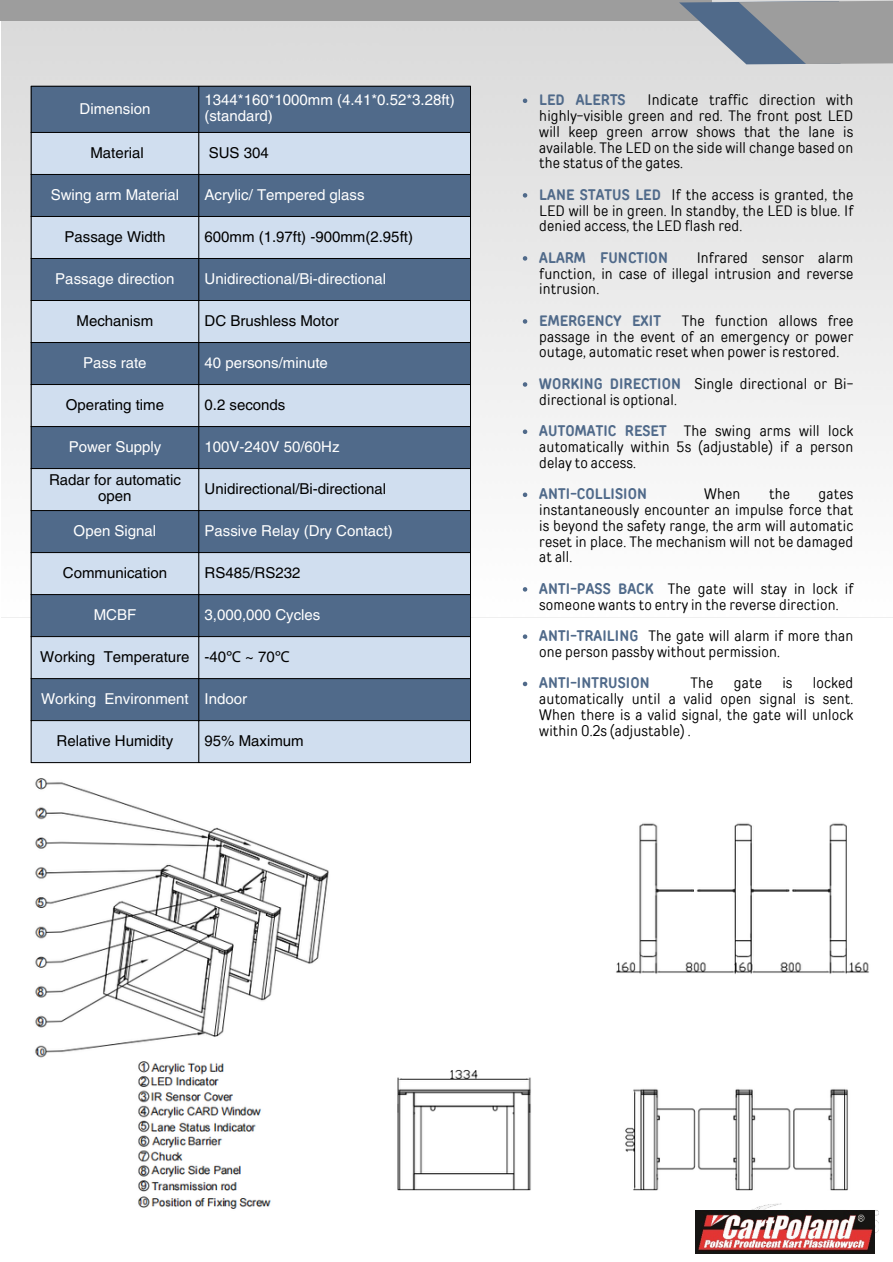
<style>
.page{position:relative;width:893px;height:1262px;background:#fff}
.page>*{position:absolute;margin:0;border:0;box-sizing:border-box;transform-origin:0 0}
.t1{font:15px/15.8px "TT Rounds Condensed";letter-spacing:.01em;color:#000;text-align:justify}
.t2{font:15px/16.8px "Helvetica LT Pro";color:#fff}
.t3{font:15px/16.8px "Helvetica LT Pro";color:#000;text-align:center}
.t4{font:700 15px "TT Rounds Condensed";letter-spacing:.01em;color:#506a8a}
.s1{font-family:"Noto Sans"}
.s2{font-weight:700;color:#506a8a}
</style>
<div class="page">
<div style="left:1px;top:0;width:891px;height:617px;background:linear-gradient(to bottom,#d9d9d9,#fff)"></div>
<div style="left:0;top:0;width:711px;height:21px;background:#9d9d9d"></div>
<svg style="left:678px;top:1px;width:214px;height:63px;background:#9098a1"></svg>
<div style="left:32px;top:87px;width:438px;height:45px;background:#506a8a"></div>
<svg style="left:32px;top:133px;width:438px;height:629px;background:#93a7bf"></svg>
<hr style="left:31px;top:86px;width:1px;height:676px;background:#000">
<hr style="left:198px;top:86px;width:1px;height:676px;background:#000">
<hr style="left:470px;top:86px;width:1px;height:676px;background:#000">
<hr style="left:31px;top:86px;width:439px;height:1px;background:#000">
<hr style="left:31px;top:132px;width:439px;height:1px;background:#000">
<hr style="left:31px;top:174px;width:439px;height:1px;background:#000">
<hr style="left:31px;top:216px;width:439px;height:1px;background:#000">
<hr style="left:31px;top:258px;width:439px;height:1px;background:#000">
<hr style="left:31px;top:300px;width:439px;height:1px;background:#000">
<hr style="left:31px;top:342px;width:439px;height:1px;background:#000">
<hr style="left:31px;top:384px;width:439px;height:1px;background:#000">
<hr style="left:31px;top:426px;width:439px;height:1px;background:#000">
<hr style="left:31px;top:468px;width:439px;height:1px;background:#000">
<hr style="left:31px;top:510px;width:439px;height:1px;background:#000">
<hr style="left:31px;top:552px;width:439px;height:1px;background:#000">
<hr style="left:31px;top:594px;width:439px;height:1px;background:#000">
<hr style="left:31px;top:636px;width:439px;height:1px;background:#000">
<hr style="left:31px;top:678px;width:439px;height:1px;background:#000">
<hr style="left:31px;top:720px;width:439px;height:1px;background:#000">
<hr style="left:31px;top:762px;width:439px;height:1px;background:#000">
<svg style="left:522px;top:98px;width:5px;height:5px"></svg>
<svg style="left:522px;top:193px;width:5px;height:4px"></svg>
<svg style="left:522px;top:256px;width:5px;height:4px"></svg>
<svg style="left:522px;top:319px;width:5px;height:4px"></svg>
<svg style="left:522px;top:382px;width:5px;height:4px"></svg>
<svg style="left:522px;top:429px;width:5px;height:5px"></svg>
<svg style="left:522px;top:492px;width:5px;height:5px"></svg>
<svg style="left:522px;top:587px;width:5px;height:4px"></svg>
<svg style="left:522px;top:634px;width:5px;height:4px"></svg>
<svg style="left:522px;top:681px;width:5px;height:5px"></svg>
<img style="left:695px;top:1214px;width:179px;height:39px">
<img style="left:744px;top:1210px;width:133px;height:36px">
<img style="left:35px;top:778px;width:841px;height:436px">
<p class="t2" style="left:79px;top:101px;width:72px">Dimension</p>
<p class="t2" style="left:204px;top:92px;width:252px">1344*160*1000mm (4.41*0.52*3.28ft) (standard)</p>
<p class="t3" style="left:90px;top:145px;width:55px">Material</p>
<p class="t3" style="left:208px;top:145px;width:62px">SUS 304</p>
<p class="t2" style="left:51px;top:187px;width:130px">Swing arm Material</p>
<p class="t2" style="left:204px;top:187px;width:161px">Acrylic/ Tempered glass</p>
<p class="t3" style="left:64px;top:229px;width:102px">Passage Width</p>
<p class="t3" style="left:204px;top:229px;width:210px">600mm (1.97ft) -900mm(2.95ft)</p>
<p class="t2" style="left:55px;top:271px;width:121px">Passage direction</p>
<p class="t2" style="left:204px;top:271px;width:183px">Unidirectional/Bi-directional</p>
<p class="t3" style="left:77px;top:313px;width:78px">Mechanism</p>
<p class="t3" style="left:204px;top:313px;width:136px">DC Brushless Motor</p>
<p class="t2" style="left:83px;top:355px;width:65px">Pass rate</p>
<p class="t2" style="left:204px;top:355px;width:125px">40 persons/minute</p>
<p class="t3" style="left:66px;top:397px;width:100px">Operating time</p>
<p class="t3" style="left:204px;top:397px;width:82px">0.2 seconds</p>
<p class="t2" style="left:69px;top:439px;width:94px">Power Supply</p>
<p class="t2" style="left:204px;top:439px;width:137px">100V-240V 50/60Hz</p>
<p class="t3" style="left:49px;top:472px;width:133px">Radar for automatic open</p>
<p class="t3" style="left:204px;top:481px;width:183px">Unidirectional/Bi-directional</p>
<p class="t2" style="left:74px;top:523px;width:84px">Open Signal</p>
<p class="t2" style="left:204px;top:523px;width:190px">Passive Relay (Dry Contact)</p>
<p class="t3" style="left:63px;top:565px;width:106px">Communication</p>
<p class="t3" style="left:204px;top:565px;width:97px">RS485/RS232</p>
<p class="t2" style="left:94px;top:607px;width:44px">MCBF</p>
<p class="t2" style="left:204px;top:607px;width:117px">3,000,000 Cycles</p>
<p class="t3" style="left:40px;top:649px;width:151px">Working Temperature</p>
<p class="t3" style="left:204px;top:649px;width:87px">-40<span class="s1">℃</span> ~ 70<span class="s1">℃</span></p>
<p class="t2" style="left:41px;top:691px;width:149px">Working Environment</p>
<p class="t2" style="left:204px;top:691px;width:44px">Indoor</p>
<p class="t3" style="left:57px;top:733px;width:118px">Relative Humidity</p>
<p class="t3" style="left:204px;top:733px;width:101px">95% Maximum</p>
<p class="t1" style="left:539px;top:92px;width:315px;text-indent:108px">Indicate traffic direction with highly-visible green and red. The front post LED will keep green arrow shows that the lane is available. The LED on the side will change based on the status of the gates.</p>
<p class="t1" style="left:539px;top:187px;width:315px"><span class="s2">LANE STATUS LED</span> If the access is granted, the LED will be in green. In standby, the LED is blue. If denied access, the LED flash red.</p>
<p class="t4" style="left:539px;top:248px;width:130px">ALARM FUNCTION</p>
<p class="t4" style="left:539px;top:91px;width:88px">LED ALERTS</p>
<p class="t1" style="left:539px;top:250px;width:315px;text-indent:157px">Infrared sensor alarm function, in case of illegal intrusion and reverse intrusion.</p>
<p class="t4" style="left:539px;top:311px;width:123px">EMERGENCY EXIT</p>
<p class="t1" style="left:539px;top:313px;width:315px;text-indent:142px">The function allows free passage in the event of an emergency or power outage, automatic reset when power is restored.</p>
<p class="t1" style="left:539px;top:376px;width:315px"><span class="s2">WORKING DIRECTION</span> Single directional or Bi&shy;directional is optional.</p>
<p class="t1" style="left:539px;top:423px;width:315px"><span class="s2">AUTOMATIC RESET</span> The swing arms will lock automatically within 5s (adjustable) if a person delay to access.</p>
<p class="t4" style="left:539px;top:485px;width:109px">ANTI-COLLISION</p>
<p class="t1" style="left:704px;top:486px;width:38px">When</p>
<p class="t1" style="left:768px;top:486px;width:22px">the</p>
<p class="t1" style="left:539px;top:486px;width:315px;text-indent:279px">gates instantaneously encounter an impulse force that is beyond the safety range, the arm will automatic reset in place. The mechanism will not be damaged at all.</p>
<p class="t1" style="left:539px;top:580px;width:315px"><span class="s2">ANTI-PASS BACK</span> The gate will stay in lock if someone wants to entry in the reverse direction.</p>
<p class="t1" style="left:539px;top:628px;width:315px"><span class="s2">ANTI-TRAILING</span> The gate will alarm if more than one person passby without permission.</p>
<p class="t4" style="left:539px;top:674px;width:112px">ANTI-INTRUSION</p>
<p class="t1" style="left:690px;top:675px;width:24px">The</p>
<p class="t1" style="left:733px;top:675px;width:30px">gate</p>
<p class="t1" style="left:782px;top:675px;width:12px">is</p>
<p class="t1" style="left:539px;top:675px;width:315px;text-indent:273px">locked automatically until a valid open signal is sent.<br>When there is a valid signal, the gate will unlock within 0.2s (adjustable) .</p>
</div>
